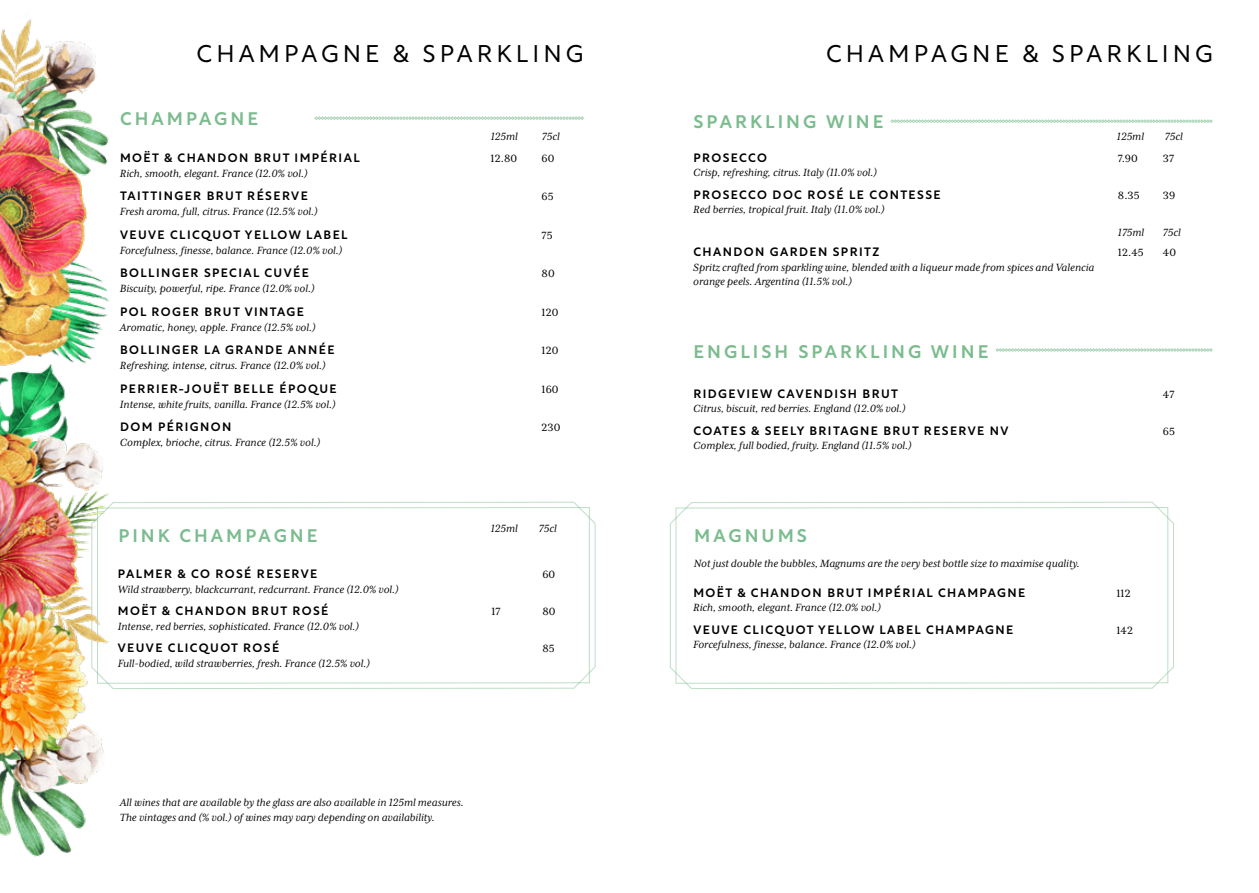
<style>
.page{position:relative;width:1259px;height:893px;background:#fff}
.page>*{position:absolute;margin:0;border:0;box-sizing:border-box;transform-origin:0 0}
.t1{font:300 24px "Rustica";letter-spacing:.17em;color:#000}
.t2{font:500 18px "Rustica";letter-spacing:.17em;color:#7bbc8e}
.t3{font:italic 12px/14.2px "Mrs Eaves XL Serif OT";color:#000}
.t4{font:500 12px "Rustica";letter-spacing:.12em;color:#000}
.t5{font:12px "Mrs Eaves XL Serif OT";color:#000}
</style>
<div class="page">
<svg style="left:128px;top:501px;width:468px;height:188px"></svg>
<svg style="left:669px;top:501px;width:505px;height:188px"></svg>
<svg style="left:128px;top:507px;width:462px;height:177px"></svg>
<svg style="left:675px;top:507px;width:493px;height:177px"></svg>
<svg style="left:890px;top:120px;width:322px;height:3px"></svg>
<svg style="left:995px;top:348px;width:217px;height:4px"></svg>
<svg style="left:314px;top:116px;width:270px;height:4px"></svg>
<img style="left:0;top:19px;width:128px;height:838px">
<h1 class="t1" style="left:197px;top:33px;width:388px">CHAMPAGNE &amp; SPARKLING</h1>
<h1 class="t1" style="left:826px;top:33px;width:388px">CHAMPAGNE &amp; SPARKLING</h1>
<h2 class="t2" style="left:120px;top:103px;width:139px">CHAMPAGNE</h2>
<h2 class="t2" style="left:693px;top:106px;width:191px">SPARKLING WINE</h2>
<p class="t3" style="left:491px;top:129px;width:29px">125ml</p>
<p class="t3" style="left:542px;top:129px;width:19px">75cl</p>
<p class="t3" style="left:1117px;top:129px;width:29px">125ml</p>
<p class="t3" style="left:1165px;top:129px;width:19px">75cl</p>
<p class="t4" style="left:120px;top:147px;width:241px">MOËT &amp; CHANDON BRUT IMPÉRIAL</p>
<p class="t5" style="left:490px;top:152px;width:28px">12.80</p>
<p class="t5" style="left:541px;top:152px;width:14px">60</p>
<p class="t3" style="left:120px;top:166px;width:189px">Rich, smooth, elegant. France (12.0% vol.)</p>
<p class="t4" style="left:120px;top:186px;width:189px">TAITTINGER BRUT RÉSERVE</p>
<p class="t5" style="left:541px;top:190px;width:13px">65</p>
<p class="t3" style="left:120px;top:205px;width:199px">Fresh aroma, full, citrus. France (12.5% vol.)</p>
<p class="t4" style="left:120px;top:224px;width:229px">VEUVE CLICQUOT YELLOW LABEL</p>
<p class="t5" style="left:541px;top:229px;width:13px">75</p>
<p class="t3" style="left:120px;top:243px;width:224px">Forcefulness, finesse, balance. France (12.0% vol.)</p>
<p class="t4" style="left:120px;top:263px;width:190px">BOLLINGER SPECIAL CUVÉE</p>
<p class="t5" style="left:541px;top:267px;width:15px">80</p>
<p class="t3" style="left:120px;top:282px;width:196px">Biscuity, powerful, ripe. France (12.0% vol.)</p>
<p class="t4" style="left:120px;top:301px;width:185px">POL ROGER BRUT VINTAGE</p>
<p class="t5" style="left:541px;top:306px;width:18px">120</p>
<p class="t3" style="left:120px;top:320px;width:197px">Aromatic, honey, apple. France (12.5% vol.)</p>
<p class="t4" style="left:120px;top:340px;width:216px">BOLLINGER LA GRANDE ANNÉE</p>
<p class="t5" style="left:541px;top:344px;width:18px">120</p>
<p class="t3" style="left:120px;top:359px;width:207px">Refreshing, intense, citrus. France (12.0% vol.)</p>
<p class="t4" style="left:120px;top:378px;width:218px">PERRIER-JOUËT BELLE ÉPOQUE</p>
<p class="t5" style="left:541px;top:383px;width:18px">160</p>
<p class="t3" style="left:120px;top:397px;width:217px">Intense, white fruits, vanilla. France (12.5% vol.)</p>
<p class="t4" style="left:120px;top:417px;width:113px">DOM PÉRIGNON</p>
<p class="t5" style="left:541px;top:421px;width:20px">230</p>
<p class="t3" style="left:120px;top:436px;width:202px">Complex, brioche, citrus. France (12.5% vol.)</p>
<p class="t4" style="left:693px;top:147px;width:75px">PROSECCO</p>
<p class="t5" style="left:1118px;top:152px;width:21px">7.90</p>
<p class="t5" style="left:1163px;top:152px;width:13px">37</p>
<p class="t3" style="left:693px;top:165px;width:185px">Crisp, refreshing, citrus. Italy (11.0% vol.)</p>
<p class="t4" style="left:693px;top:184px;width:249px">PROSECCO DOC ROSÉ LE CONTESSE</p>
<p class="t5" style="left:1118px;top:189px;width:23px">8.35</p>
<p class="t5" style="left:1163px;top:189px;width:14px">39</p>
<p class="t3" style="left:693px;top:202px;width:193px">Red berries, tropical fruit. Italy (11.0% vol.)</p>
<p class="t3" style="left:1118px;top:225px;width:28px">175ml</p>
<p class="t3" style="left:1163px;top:225px;width:19px">75cl</p>
<p class="t4" style="left:693px;top:242px;width:187px">CHANDON GARDEN SPRITZ</p>
<p class="t5" style="left:1118px;top:246px;width:27px">12.45</p>
<p class="t5" style="left:1163px;top:246px;width:15px">40</p>
<p class="t3" style="left:693px;top:260px;width:403px">Spritz crafted from sparkling wine, blended with a liqueur made from spices and Valencia orange peels. Argentina (11.5% vol.)</p>
<h2 class="t2" style="left:693px;top:336px;width:296px">ENGLISH SPARKLING WINE</h2>
<p class="t4" style="left:693px;top:383px;width:206px">RIDGEVIEW CAVENDISH BRUT</p>
<p class="t5" style="left:1163px;top:388px;width:13px">47</p>
<p class="t3" style="left:693px;top:401px;width:214px">Citrus, biscuit, red berries. England (12.0% vol.)</p>
<p class="t4" style="left:693px;top:420px;width:317px">COATES &amp; SEELY BRITAGNE BRUT RESERVE NV</p>
<p class="t5" style="left:1163px;top:425px;width:14px">65</p>
<p class="t3" style="left:693px;top:438px;width:220px">Complex, full bodied, fruity. England (11.5% vol.)</p>
<h2 class="t2" style="left:118px;top:520px;width:201px">PINK CHAMPAGNE</h2>
<p class="t3" style="left:491px;top:522px;width:29px">125ml</p>
<p class="t3" style="left:539px;top:522px;width:19px">75cl</p>
<h2 class="t2" style="left:694px;top:520px;width:114px">MAGNUMS</h2>
<p class="t4" style="left:118px;top:564px;width:201px">PALMER &amp; CO ROSÉ RESERVE</p>
<p class="t5" style="left:542px;top:568px;width:14px">60</p>
<p class="t3" style="left:118px;top:582px;width:282px">Wild strawberry, blackcurrant, redcurrant. France (12.0% vol.)</p>
<p class="t4" style="left:118px;top:601px;width:212px">MOËT &amp; CHANDON BRUT ROSÉ</p>
<p class="t5" style="left:491px;top:605px;width:11px">17</p>
<p class="t5" style="left:542px;top:605px;width:15px">80</p>
<p class="t3" style="left:118px;top:619px;width:243px">Intense, red berries, sophisticated. France (12.0% vol.)</p>
<p class="t4" style="left:118px;top:638px;width:163px">VEUVE CLICQUOT ROSÉ</p>
<p class="t5" style="left:542px;top:642px;width:14px">85</p>
<p class="t3" style="left:118px;top:656px;width:254px">Full-bodied, wild strawberries, fresh. France (12.5% vol.)</p>
<p class="t3" style="left:694px;top:557px;width:387px">Not just double the bubbles, Magnums are the very best bottle size to maximise quality.</p>
<p class="t4" style="left:693px;top:582px;width:333px">MOËT &amp; CHANDON BRUT IMPÉRIAL CHAMPAGNE</p>
<p class="t5" style="left:1116px;top:587px;width:16px">112</p>
<p class="t3" style="left:693px;top:600px;width:189px">Rich, smooth, elegant. France (12.0% vol.)</p>
<p class="t4" style="left:693px;top:619px;width:321px">VEUVE CLICQUOT YELLOW LABEL CHAMPAGNE</p>
<p class="t5" style="left:1116px;top:624px;width:18px">142</p>
<p class="t3" style="left:693px;top:637px;width:224px">Forcefulness, finesse, balance. France (12.0% vol.)</p>
<p class="t3" style="left:120px;top:796px;width:345px">All wines that are available by the glass are also available in 125ml measures.<br>The vintages and (% vol.) of wines may vary depending on availability.</p>
</div>
